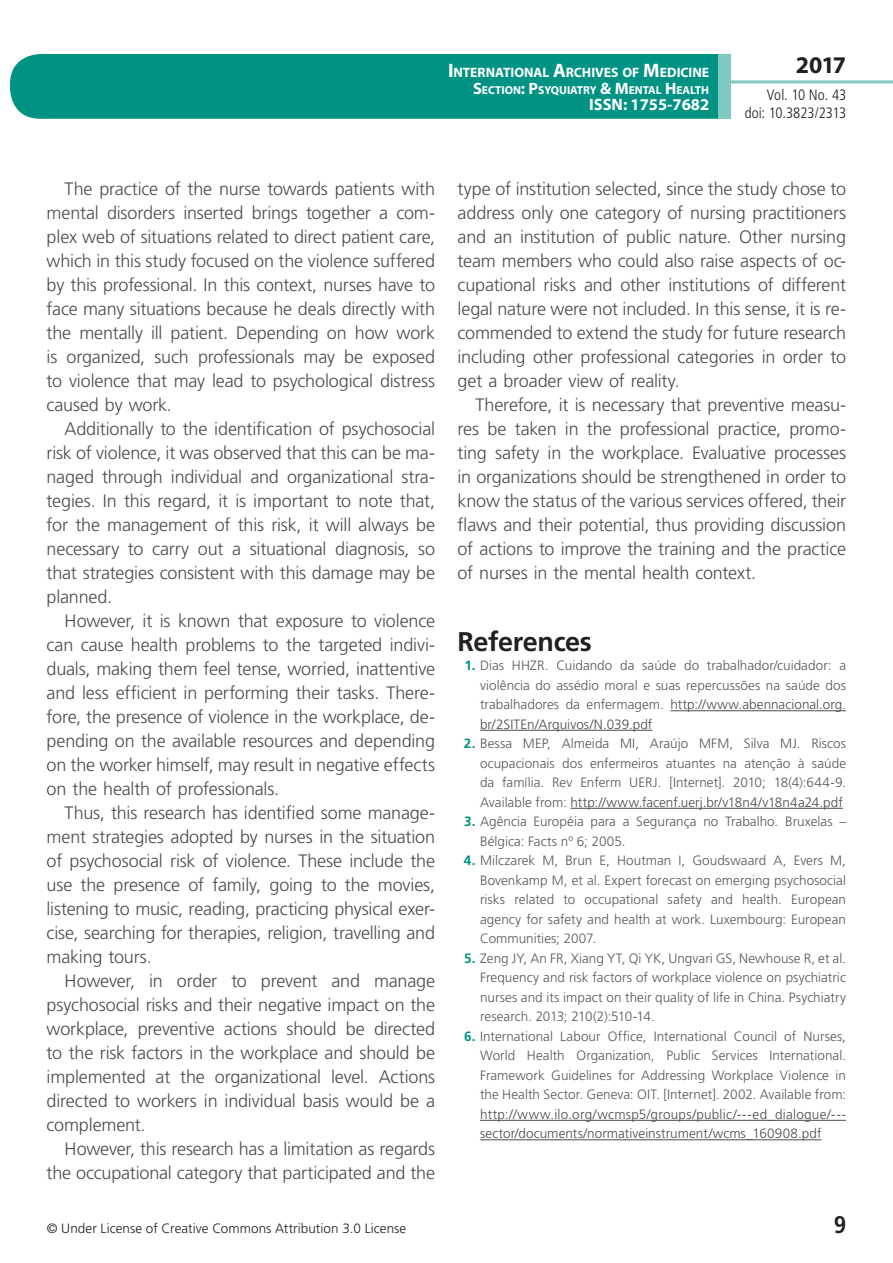
<style>
.page{position:relative;width:893px;height:1263px;background:#fff}
.page>*{position:absolute;margin:0;border:0;box-sizing:border-box;transform-origin:0 0}
.t1{font:700 27px "Frutiger LT Std";letter-spacing:-.015em;color:#231f20}
.t2{font:700 24px "Myriad Pro";color:#231f20}
.t3{font:700 condensed 24px "Frutiger LT Std";color:#231f20}
.t4{font:300 18px/24px "Frutiger LT Std";letter-spacing:-.01em;color:#4b4c4d;text-align:justify}
.t5{font:700 16.5px "Myriad Pro";color:#fff}
.t6{font:300 condensed 15px/18px "Frutiger LT Std";letter-spacing:-.005em;color:#231f20;text-align:right}
.t7{font:700 13.65px "Myriad Pro";letter-spacing:-.005em;color:#fff}
.t8{font:300 13.5px/19.5px "Frutiger LT Std";color:#57585a;text-align:justify}
.t9{font:300 13.5px/19.5px "Frutiger LT Std";letter-spacing:.015em;color:#4b4c4d}
.t10{font:300 13.5px "Frutiger LT Std";letter-spacing:.005em;color:#231f20}
.t11{font:700 11.55px "Myriad Pro";color:#fff}
.s1{font-size:19.5px}
.s2{font-size:16.5px}
.s3{font-weight:700;color:#009384}
.s4{color:#4b4c4d}
</style>
<div class="page">
<div style="left:10px;top:54px;width:775px;height:65px;background:#009384;border-radius:30px"></div>
<div style="left:732px;top:0;width:161px;height:157px;background:#fff"></div>
<hr style="left:730px;top:80px;width:163px;height:3px;background:#80c9c2">
<div style="left:718px;top:54px;width:13px;height:65px;background:#80c9c2"></div>
<hr style="left:670px;top:710px;width:176px;height:1px;background:#4b4c4d">
<hr style="left:480px;top:730px;width:172px;height:1px;background:#4b4c4d">
<hr style="left:571px;top:808px;width:272px;height:1px;background:#4b4c4d">
<hr style="left:480px;top:1120px;width:366px;height:1px;background:#4b4c4d">
<hr style="left:480px;top:1139px;width:342px;height:1px;background:#4b4c4d">
<p class="t7" style="left:448px;top:64px;width:263px"><span class="s1">I</span>NTERNATIONAL <span class="s1">A</span>RCHIVES OF <span class="s1">M</span>EDICINE</p>
<p class="t11" style="left:473px;top:82px;width:238px"><span class="s2">S</span>ECTION<span class="s2">: P</span>SYQUIATRY <span class="s2">&amp; M</span>ENTAL <span class="s2">H</span> EALTH</p>
<p class="t5" style="left:589px;top:94px;width:122px">ISSN: 1755-7682</p>
<h2 class="t2" style="left:796px;top:49px;width:52px">2017</h2>
<p class="t6" style="left:745px;top:86px;width:103px">Vol. 10 No. 43 doi: 10.3823/2313</p>
<p class="t4" style="left:47px;top:177px;width:390px;text-indent:18px">The practice of the nurse towards patients with mental disorders inserted brings together a com&shy;plex web of situations related to direct patient care, which in this study focused on the violence suffered by this professional. In this context, nurses have to face many situations because he deals directly with the mentally ill patient. Depending on how work is organized, such professionals may be exposed to violence that may lead to psychological distress caused by work.</p>
<p class="t4" style="left:47px;top:417px;width:390px;text-indent:18px">Additionally to the identification of psychosocial risk of violence, it was observed that this can be ma&shy;naged through individual and organizational stra&shy;tegies. In this regard, it is important to note that, for the management of this risk, it will always be necessary to carry out a situational diagnosis, so that strategies consistent with this damage may be planned.</p>
<p class="t4" style="left:47px;top:609px;width:390px;text-indent:18px">However, it is known that exposure to violence can cause health problems to the targeted indivi&shy;duals, making them feel tense, worried, inattentive and less efficient in performing their tasks. There&shy;fore, the presence of violence in the workplace, de&shy;pending on the available resources and depending on the worker himself, may result in negative effects on the health of professionals.</p>
<p class="t4" style="left:47px;top:801px;width:390px;text-indent:18px">Thus, this research has identified some manage&shy;ment strategies adopted by nurses in the situation of psychosocial risk of violence. These include the use the presence of family, going to the movies, listening to music, reading, practicing physical exer&shy;cise, searching for therapies, religion, travelling and making tours.</p>
<p class="t4" style="left:47px;top:969px;width:390px;text-indent:18px">However, in order to prevent and manage psychosocial risks and their negative impact on the workplace, preventive actions should be directed to the risk factors in the workplace and should be implemented at the organizational level. Actions directed to workers in individual basis would be a complement.</p>
<p class="t4" style="left:47px;top:1137px;width:390px;text-align:right">However, this research has a limitation as regards the occupational category that participated and the</p>
<p class="t4" style="left:458px;top:177px;width:390px">type of institution selected, since the study chose to address only one category of nursing practitioners and an institution of public nature. Other nursing team members who could also raise aspects of oc&shy;cupational risks and other institutions of different legal nature were not included. In this sense, it is re&shy;commended to extend the study for future research including other professional categories in order to get a broader view of reality.</p>
<p class="t4" style="left:458px;top:393px;width:390px;text-indent:18px">Therefore, it is necessary that preventive measu&shy;res be taken in the professional practice, promo&shy;ting safety in the workplace. Evaluative processes in organizations should be strengthened in order to know the status of the various services offered, their flaws and their potential, thus providing discussion of actions to improve the training and the practice of nurses in the mental health context.</p>
<h1 class="t1" style="left:458px;top:626px;width:136px">References</h1>
<p class="t8" style="left:480px;top:656px;width:367px;text-indent:-16px"><span class="s3">1.</span> Dias HHZR. Cuidando da saúde do trabalhador/cuidador: a violência do assédio moral e suas repercussões na saúde dos trabalhadores da enfermagem. <span class="s4">http://www.abennacional.org. br/2SITEn/Arquivos/N.039.pdf</span></p>
<p class="t8" style="left:480px;top:734px;width:367px;text-indent:-16px"><span class="s3">2.</span> Bessa MEP, Almeida MI, Araújo MFM, Silva MJ. Riscos ocupacionais dos enfermeiros atuantes na atenção à saúde da família. Rev Enferm UERJ. [Internet]. 2010; 18(4):644-9.<br>Available from: <span class="s4">http://www.facenf.uerj.br/v18n4/v18n4a24.pdf</span></p>
<p class="t8" style="left:480px;top:812px;width:367px;text-indent:-16px"><span class="s3">3.</span> Agência Européia para a Segurança no Trabalho. Bruxelas –<br>Bélgica: Facts nº 6; 2005.</p>
<p class="t8" style="left:480px;top:851px;width:367px;text-indent:-16px"><span class="s3">4.</span> Milczarek M, Brun E, Houtman I, Goudswaard A, Evers M, Bovenkamp M, et al. Expert forecast on emerging psychosocial risks related to occupational safety and health. European agency for safety and health at work. Luxembourg: European Communities; 2007.</p>
<p class="t8" style="left:480px;top:949px;width:367px;text-indent:-16px"><span class="s3">5.</span> Zeng JY, An FR, Xiang YT, Qi YK, Ungvari GS, Newhouse R, et al.<br>Frequency and risk factors of workplace violence on psychiatric nurses and its impact on their quality of life in China. Psychiatry research. 2013; 210(2):510-14.</p>
<p class="t8" style="left:480px;top:1026px;width:367px;text-indent:-16px"><span class="s3">6.</span> International Labour Office, International Council of Nurses, World Health Organization, Public Services International.<br>Framework Guidelines for Addressing Workplace Violence in the Health Sector. Geneva: OIT. [Internet]. 2002. Available from:</p>
<p class="t9" style="left:480px;top:1104px;width:367px">http://www.ilo.org/wcmsp5/groups/public/---ed_dialogue/--- sector/documents/normativeinstrument/wcms_160908.pdf</p>
<p class="t10" style="left:47px;top:1220px;width:361px">© Under License of Creative Commons Attribution 3.0 License</p>
<h2 class="t3" style="left:834px;top:1210px;width:14px">9</h2>
</div>
